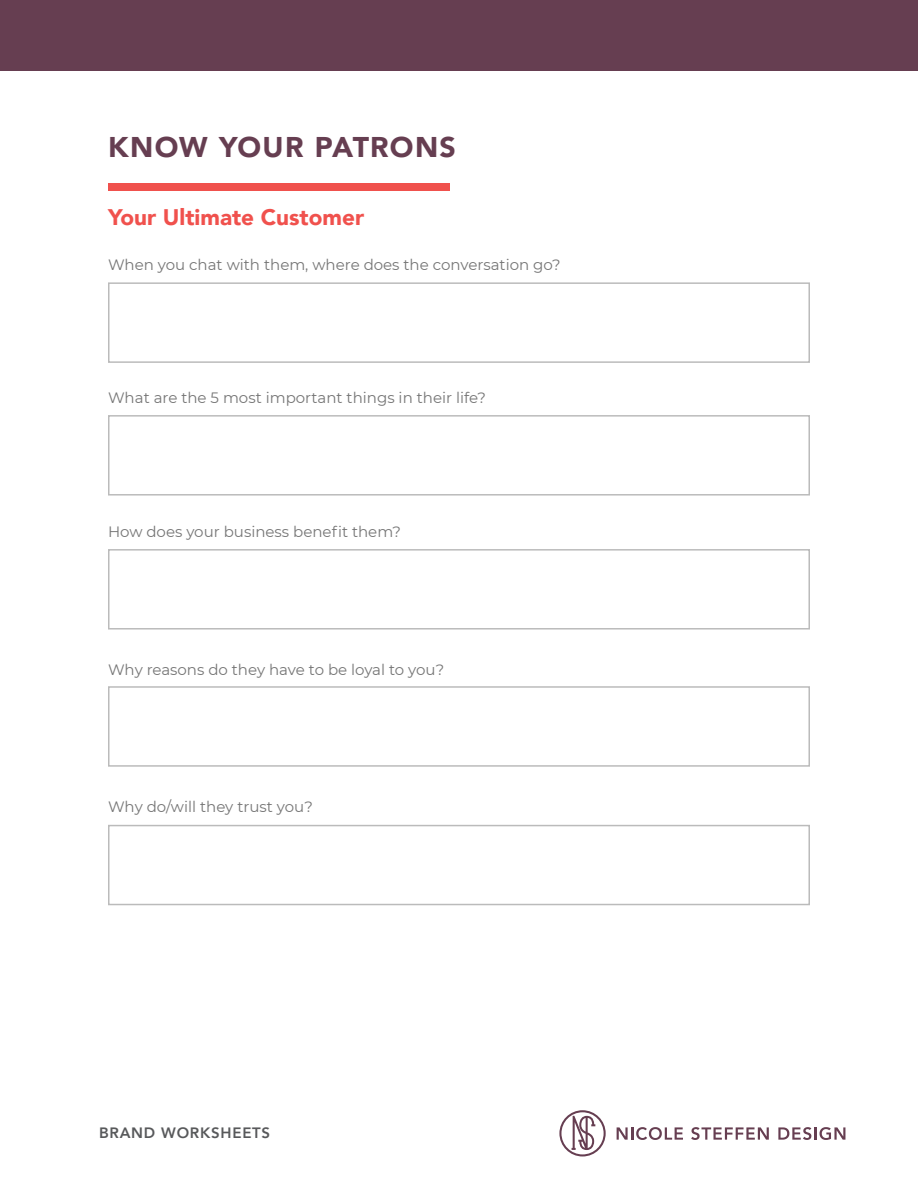
<style>
.page{position:relative;width:918px;height:1188px;background:#fff}
.page>*{position:absolute;margin:0;border:0;box-sizing:border-box;transform-origin:0 0}
.t1{font:900 28.5px "Avenir";letter-spacing:.045em;color:#663e51}
.t2{font:900 22.5px "Avenir";color:#f0514d}
.t3{font:15px "Montserrat";color:#767676}
.t4{font:800 15px "Avenir";letter-spacing:.05em;color:#58595b}
</style>
<div class="page">
<div style="left:108px;top:282px;width:702px;height:81px;border:2px solid #bbb"></div>
<div style="left:108px;top:184px;width:341px;height:7px;background:#f0514d"></div>
<div style="left:108px;top:415px;width:702px;height:81px;border:2px solid #bbb"></div>
<div style="left:108px;top:549px;width:702px;height:81px;border:2px solid #bbb"></div>
<div style="left:108px;top:686px;width:702px;height:81px;border:2px solid #bbb"></div>
<div style="left:108px;top:825px;width:702px;height:80px;border:2px solid #bbb"></div>
<div style="left:0;top:0;width:918px;height:70px;background:#663e51"></div>
<svg style="left:559px;top:1110px;width:47px;height:46px"></svg>
<svg style="left:617px;top:1127px;width:66px;height:13px"></svg>
<svg style="left:691px;top:1127px;width:78px;height:13px"></svg>
<svg style="left:778px;top:1127px;width:67px;height:13px"></svg>
<h1 class="t1" style="left:108px;top:123px;width:349px">KNOW YOUR PATRONS</h1>
<h2 class="t2" style="left:108px;top:198px;width:258px">Your Ultimate Customer</h2>
<p class="t3" style="left:108px;top:254px;width:454px">When you chat with them, where does the conversation go?</p>
<p class="t3" style="left:108px;top:388px;width:379px">What are the 5 most important things in their life?</p>
<p class="t3" style="left:108px;top:522px;width:295px">How does your business benefit them?</p>
<p class="t3" style="left:108px;top:659px;width:338px">Why reasons do they have to be loyal to you?</p>
<p class="t3" style="left:108px;top:796px;width:206px">Why do/will they trust you?</p>
<p class="t4" style="left:99px;top:1121px;width:173px">BRAND WORKSHEETS</p>
</div>
